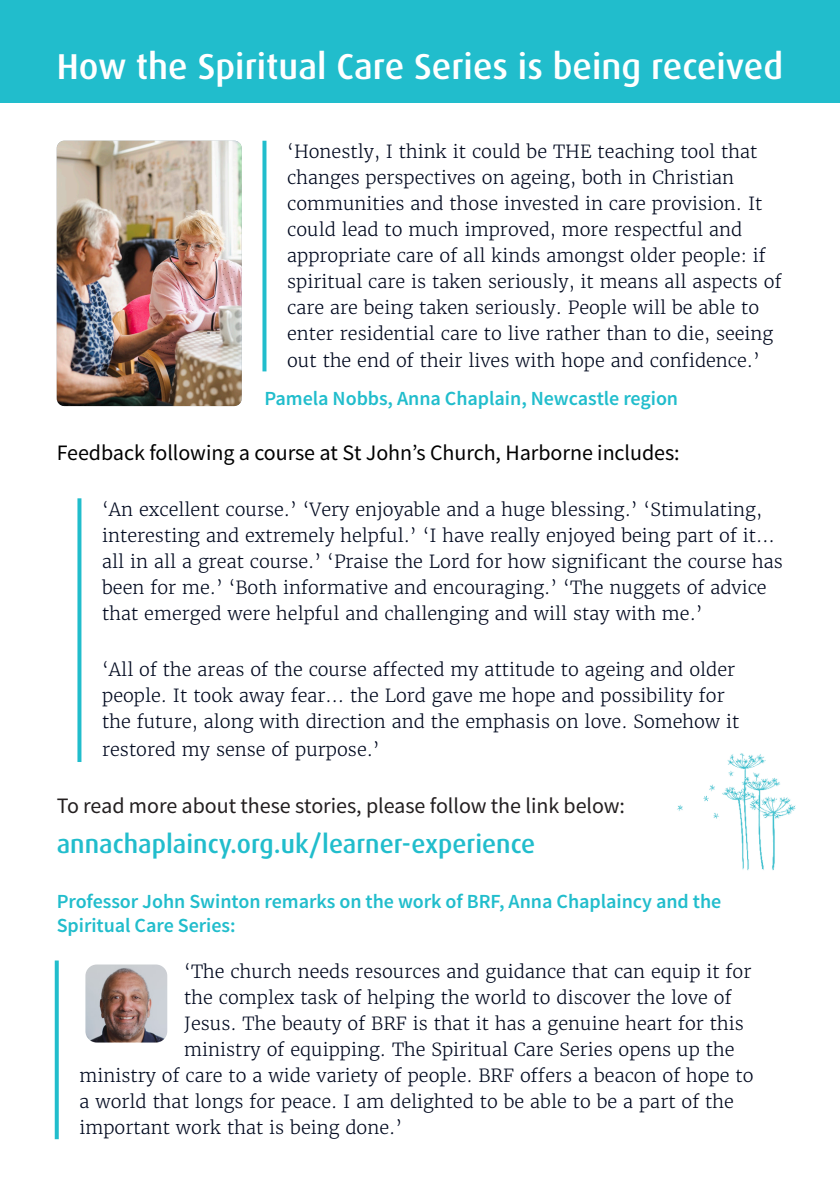
<style>
.page{position:relative;width:840px;height:1191px;background:#fff}
.page>*{position:absolute;margin:0;border:0;box-sizing:border-box;transform-origin:0 0}
.heading_1{font:500 36px "Dax OT";color:#fff}
.heading_1-2{font:500 26px "Dax OT";color:#21bdcc}
.text0c{font:22px "Source Sans Pro";letter-spacing:-.005em;color:#000}
.text0c-2{font:22px "Source Sans Pro";letter-spacing:-.005em;color:#231f20}
.t1{font:600 20px/24px "Source Sans Pro";letter-spacing:-.005em;color:#21bdcc}
.pull_out_quote{font:300 18px/26px "Merriweather";color:#00091f}
</style>
<div class="page">
<img style="left:677px;top:753px;width:119px;height:118px">
<div style="left:0;top:0;width:839px;height:102px;background:#21bdcc"></div>
<img style="left:57px;top:141px;width:185px;height:265px">
<svg style="left:77px;top:498px;width:4px;height:264px"></svg>
<svg style="left:262px;top:141px;width:4px;height:230px"></svg>
<svg style="left:55px;top:960px;width:4px;height:179px"></svg>
<img style="left:85px;top:964px;width:82px;height:78px">
<p class="heading_1" style="left:57px;top:44px;width:727px">How the Spiritual Care Series is being received</p>
<p class="pull_out_quote" style="left:287px;top:139px;width:495px">‘Honestly, I think it could be THE teaching tool that changes perspectives on ageing, both in Christian communities and those invested in care provision. It could lead to much improved, more respectful and appropriate care of all kinds amongst older people: if spiritual care is taken seriously, it means all aspects of care are being taken seriously. People will be able to enter residential care to live rather than to die, seeing out the end of their lives with hope and confidence.’</p>
<p class="t1" style="left:264px;top:387px;width:415px">Pamela Nobbs, Anna Chaplain, Newcastle region</p>
<p class="text0c" style="left:57px;top:439px;width:624px">Feedback following a course at St John’s Church, Harborne includes:</p>
<p class="pull_out_quote" style="left:102px;top:496px;width:681px">‘An excellent course.’ ‘Very enjoyable and a huge blessing.’ ‘Stimulating, interesting and extremely helpful.’ ‘I have really enjoyed being part of it… all in all a great course.’ ‘Praise the Lord for how significant the course has been for me.’ ‘Both informative and encouraging.’ ‘The nuggets of advice that emerged were helpful and challenging and will stay with me.’</p>
<p class="pull_out_quote" style="left:102px;top:656px;width:638px;line-height:26.6px">‘All of the areas of the course affected my attitude to ageing and older people. It took away fear… the Lord gave me hope and possibility for the future, along with direction and the emphasis on love. Somehow it restored my sense of purpose.’</p>
<p class="text0c-2" style="left:57px;top:791px;width:569px">To read more about these stories, please follow the link below:</p>
<p class="heading_1-2" style="left:57px;top:827px;width:480px">annachaplaincy.org.uk/learner-experience</p>
<p class="t1" style="left:57px;top:890px;width:665px">Professor John Swinton remarks on the work of BRF, Anna Chaplaincy and the<br>Spiritual Care Series:</p>
<p class="pull_out_quote" style="left:184px;top:958px;width:568px">‘The church needs resources and guidance that can equip it for</p>
<p class="pull_out_quote" style="left:184px;top:984px;width:548px">the complex task of helping the world to discover the love of</p>
<p class="pull_out_quote" style="left:184px;top:1010px;width:560px">Jesus. The beauty of BRF is that it has a genuine heart for this</p>
<p class="pull_out_quote" style="left:184px;top:1036px;width:551px">ministry of equipping. The Spiritual Care Series opens up the</p>
<p class="pull_out_quote" style="left:79px;top:1062px;width:675px">ministry of care to a wide variety of people. BRF offers a beacon of hope to</p>
<p class="pull_out_quote" style="left:79px;top:1088px;width:655px">a world that longs for peace. I am delighted to be able to be a part of the</p>
<p class="pull_out_quote" style="left:79px;top:1114px;width:324px">important work that is being done.’</p>
</div>
